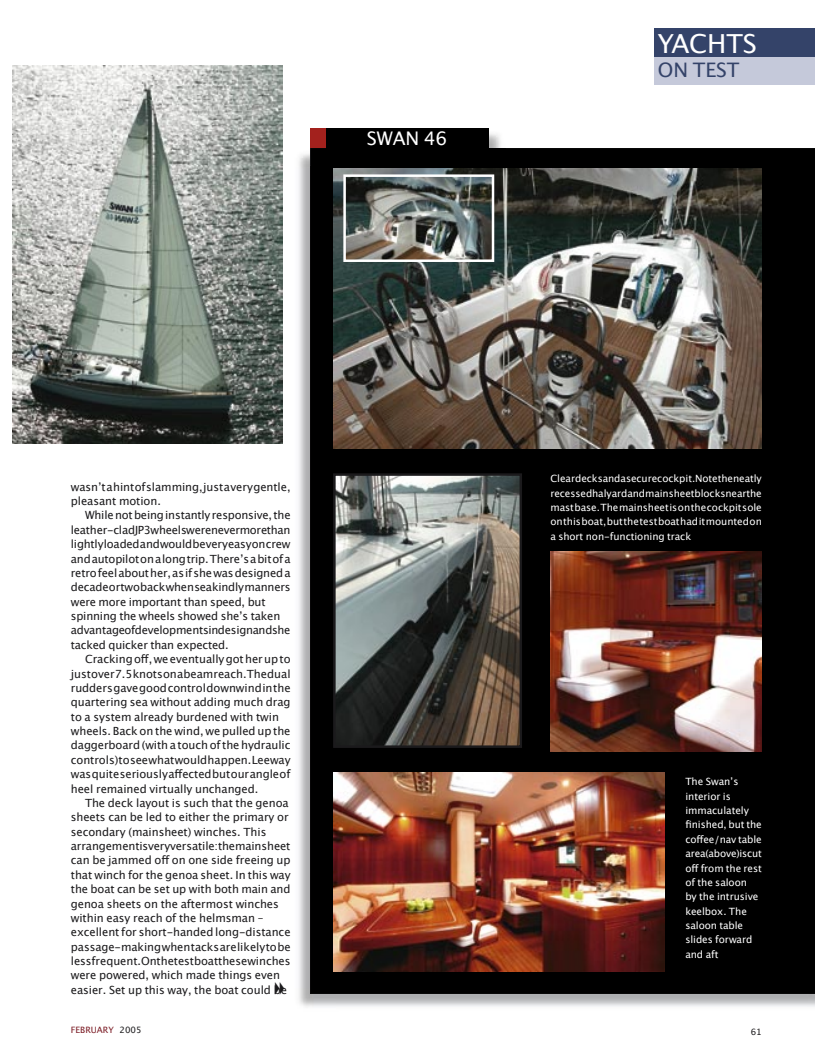
<style>
.page{position:relative;width:815px;height:1063px;background:#fff}
.page>*{position:absolute;margin:0;border:0;box-sizing:border-box;transform-origin:0 0}
.t1{font:26.25px "Lucida Grande";letter-spacing:-.005em;color:#fff}
.t2{font:20px "Lucida Grande";letter-spacing:-.005em;color:#344369}
.t3{font:18.75px "Lucida Grande";letter-spacing:-.005em;color:#fff}
.t4{font:11.25px/14.4px "Lucida Grande";letter-spacing:-.005em;color:#1b1a1c}
.t5{font:10px/14.4px "Lucida Grande";letter-spacing:-.005em;color:#fff}
.t6{font:8.75px "Lucida Grande";color:#7c1d26}
.t7{font:8.75px "Lucida Grande";color:#1b1a1c}
.s1{color:#1b1a1c}
</style>
<div class="page">
<div style="left:654px;top:57px;width:161px;height:28px;background:#c5c9da"></div>
<div style="left:654px;top:28px;width:161px;height:29px;background:#344369"></div>
<img style="left:299px;top:154px;width:38px;height:853px">
<div style="left:311px;top:148px;width:504px;height:846px;background:#000"></div>
<svg style="left:333px;top:473px;width:189px;height:275px"></svg>
<img style="left:334px;top:168px;width:428px;height:280px">
<img style="left:333px;top:773px;width:331px;height:199px">
<img style="left:343px;top:174px;width:151px;height:88px">
<img style="left:12px;top:65px;width:270px;height:378px">
<img style="left:550px;top:551px;width:212px;height:200px">
<div style="left:310px;top:128px;width:16px;height:20px;background:#a3211d"></div>
<img style="left:343px;top:128px;width:162px;height:37px">
<svg style="left:310px;top:148px;width:33px;height:17px"></svg>
<div style="left:326px;top:128px;width:162px;height:20px;background:#000"></div>
<h1 class="t1" style="left:658px;top:29px;width:101px">YACHTS</h1>
<h3 class="t3" style="left:367px;top:127px;width:82px">SWAN 46</h3>
<h2 class="t2" style="left:658px;top:58px;width:83px">ON TEST</h2>
<p class="t4" style="left:71px;top:480px;width:221px">wasnʼt a hint of slamming, just a very gentle, pleasant motion.</p>
<p class="t4" style="left:71px;top:508px;width:221px;text-indent:14px">While not being instantly responsive, the leather-clad JP3 wheels were never more than lightly loaded and would be very easy on crew and autopilot on a long trip. Thereʼs a bit of a retro feel about her, as if she was designed a decade or two back when seakindly manners were more important than speed, but spinning the wheels showed sheʼs taken advantage of developments in design and she tacked quicker than expected.</p>
<p class="t4" style="left:71px;top:652px;width:221px;text-indent:14px">Cracking off, we eventually got her up to just over 7.5 knots on a beam reach. The dual rudders gave good control downwind in the quartering sea without adding much drag to a system already burdened with twin wheels. Back on the wind, we pulled up the daggerboard (with a touch of the hydraulic controls) to see what would happen. Leeway was quite seriously affected but our angle of heel remained virtually unchanged.</p>
<p class="t4" style="left:71px;top:796px;width:221px;text-indent:14px">The deck layout is such that the genoa sheets can be led to either the primary or secondary (mainsheet) winches. This arrangement is very versatile: the mainsheet can be jammed off on one side freeing up that winch for the genoa sheet. In this way the boat can be set up with both main and genoa sheets on the aftermost winches within easy reach of the helmsman – excellent for short-handed long-distance passage-making when tacks are likely to be less frequent. On the test boat these winches were powered, which made things even easier. Set up this way, the boat could be</p>
<p class="t5" style="left:550px;top:472px;width:213px;text-align:justify">Clear decks and a secure cockpit. Note the neatly recessed halyard and mainsheet blocks near the mast base. The mainsheet is on the cockpit sole on this boat, but the test boat had it mounted on a short non-functioning track</p>
<p class="t5" style="left:685px;top:775px;width:78px">The Swanʼs interior is immaculately finished, but the coffee/nav table area (above) is cut off from the rest of the saloon<br>by the intrusive keelbox. The saloon table slides forward and aft</p>
<p class="t6" style="left:71px;top:1025px;width:72px">FEBRUARY <span class="s1">2005</span></p>
<p class="t7" style="left:751px;top:1026px;width:13px">61</p>
</div>
